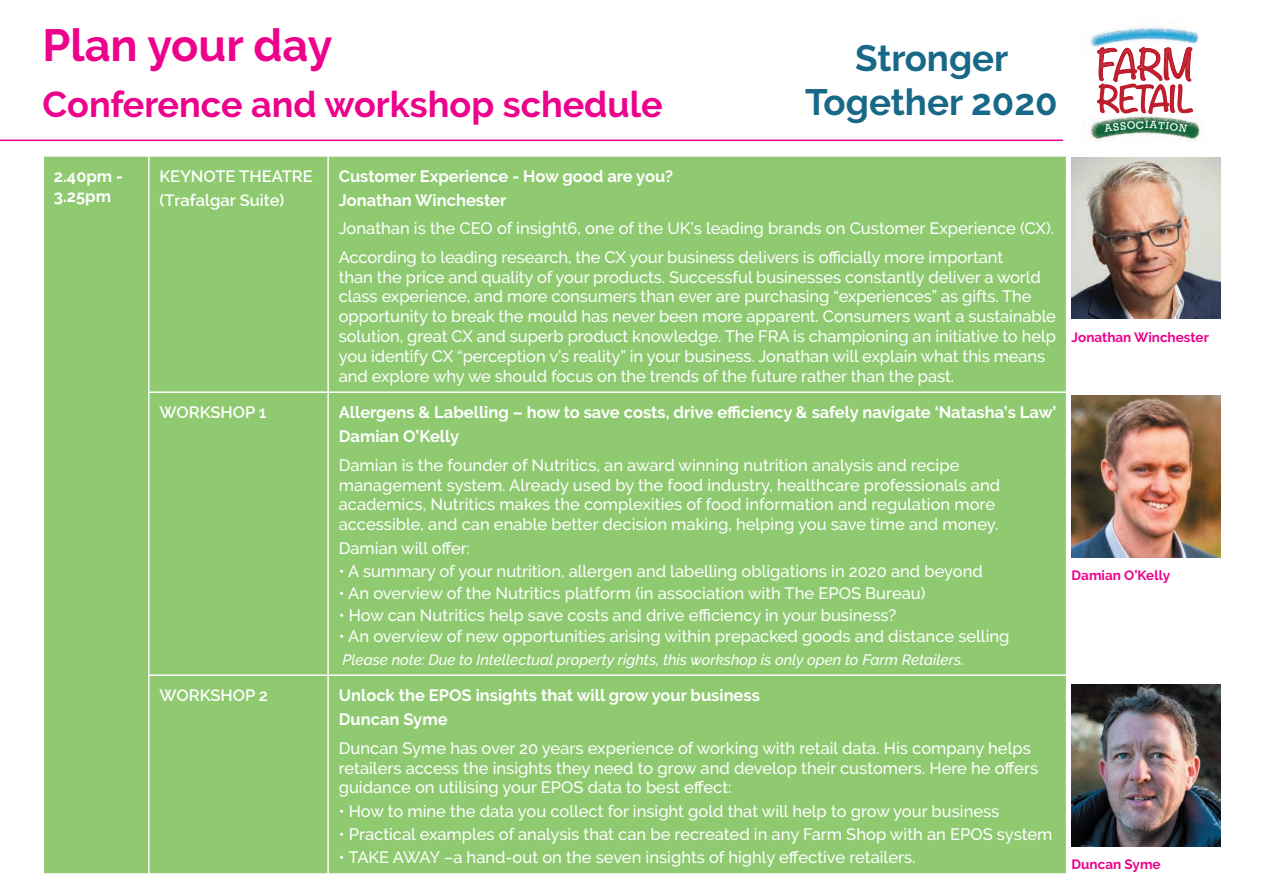
<style>
.page{position:relative;width:1263px;height:893px;background:#fff}
.page>*{position:absolute;margin:0;border:0;box-sizing:border-box;transform-origin:0 0}
.t1{font:700 45px "Raleway";color:#ed028c}
.t2{font:700 36.6px/44px "Raleway";color:#186887;text-align:center}
.t3{font:300 36.45px "Noteworthy";color:#be1d2c}
.t4{font:700 36px "Raleway";color:#ed028c}
.t5{font:300 31.65px "Noteworthy";color:#be1d2c}
.t6{font:500 16.5px/19.8px "Raleway";color:#fff}
.t7{font:700 16.5px/24px "Raleway";color:#fff}
.t8{font:600 16.5px/24px "Raleway";color:#fff}
.t9{font:italic 500 15px "Raleway";color:#fff}
.t10{font:700 13.5px "Raleway";color:#ed028c}
</style>
<div class="page">
<div style="left:44px;top:157px;width:1022px;height:716px;background:#8fca71"></div>
<hr style="left:148px;top:157px;width:2px;height:234px;background:#fff">
<hr style="left:327px;top:157px;width:2px;height:234px;background:#fff">
<hr style="left:148px;top:391px;width:180px;height:2px;background:#fff">
<hr style="left:148px;top:393px;width:2px;height:281px;background:#fff">
<hr style="left:328px;top:391px;width:739px;height:2px;background:#fff">
<hr style="left:327px;top:393px;width:2px;height:281px;background:#fff">
<hr style="left:148px;top:674px;width:180px;height:2px;background:#fff">
<hr style="left:148px;top:676px;width:2px;height:197px;background:#fff">
<hr style="left:328px;top:674px;width:739px;height:2px;background:#fff">
<hr style="left:327px;top:676px;width:2px;height:197px;background:#fff">
<img style="left:1088px;top:121px;width:113px;height:20px">
<img style="left:1090px;top:26px;width:109px;height:21px">
<hr style="left:0;top:140px;width:1063px;height:1px;background:#ed028c">
<img style="left:1071px;top:157px;width:149px;height:162px">
<img style="left:1071px;top:685px;width:149px;height:161px">
<img style="left:1071px;top:395px;width:149px;height:162px">
<svg style="left:1096px;top:47px;width:98px;height:87px"></svg>
<h1 class="t1" style="left:43px;top:20px;width:292px">Plan your day</h1>
<h3 class="t4" style="left:43px;top:84px;width:622px">Conference and workshop schedule</h3>
<h2 class="t2" style="left:805px;top:36px;width:254px">Stronger<br>Together 2020</h2>
<h3 class="t3" style="left:1097px;top:33px;width:97px">FARM</h3>
<h3 class="t5" style="left:1097px;top:71px;width:97px">RETAIL</h3>
<p class="t7" style="left:54px;top:166px;width:71px;line-height:19.8px">2.40pm -<br>3.25pm</p>
<p class="t8" style="left:159px;top:164px;width:155px">KEYNOTE THEATRE (Trafalgar Suite)</p>
<p class="t7" style="left:339px;top:164px;width:336px">Customer Experience - How good are you?<br>Jonathan Winchester</p>
<p class="t6" style="left:339px;top:214px;width:717px;line-height:28.3px">Jonathan is the CEO of insight6, one of the UK’s leading brands on Customer Experience (CX).<br>According to leading research, the CX your business delivers is officially more important</p>
<p class="t6" style="left:339px;top:267px;width:719px">than the price and quality of your products. Successful businesses constantly deliver a world class experience, and more consumers than ever are purchasing “experiences” as gifts. The opportunity to break the mould has never been more apparent. Consumers want a sustainable solution, great CX and superb product knowledge. The FRA is championing an initiative to help you identify CX “perception v’s reality” in your business. Jonathan will explain what this means and explore why we should focus on the trends of the future rather than the past.</p>
<p class="t8" style="left:159px;top:401px;width:109px">WORKSHOP 1</p>
<p class="t7" style="left:339px;top:401px;width:719px">Allergens &amp; Labelling – how to save costs, drive efficiency &amp; safely navigate ‘Natasha’s Law’<br>Damian O’Kelly</p>
<p class="t6" style="left:339px;top:455px;width:663px">Damian is the founder of Nutritics, an award winning nutrition analysis and recipe management system. Already used by the food industry, healthcare professionals and academics, Nutritics makes the complexities of food information and regulation more accessible, and can enable better decision making, helping you save time and money.</p>
<p class="t6" style="left:339px;top:538px;width:133px">Damian will offer:</p>
<p class="t6" style="left:339px;top:561px;width:646px">• A summary of your nutrition, allergen and labelling obligations in 2020 and beyond</p>
<p class="t6" style="left:339px;top:583px;width:588px">• An overview of the Nutritics platform (in association with The EPOS Bureau)</p>
<p class="t6" style="left:339px;top:605px;width:559px">• How can Nutritics help save costs and drive efficiency in your business?</p>
<p class="t6" style="left:339px;top:627px;width:672px">• An overview of new opportunities arising within prepacked goods and distance selling</p>
<p class="t9" style="left:342px;top:651px;width:623px">Please note: Due to Intellectual property rights, this workshop is only open to Farm Retailers.</p>
<p class="t8" style="left:159px;top:684px;width:110px">WORKSHOP 2</p>
<p class="t7" style="left:339px;top:684px;width:423px">Unlock the EPOS insights that will grow your business<br>Duncan Syme</p>
<p class="t6" style="left:339px;top:738px;width:701px">Duncan Syme has over 20 years experience of working with retail data. His company helps retailers access the insights they need to grow and develop their customers. Here he offers guidance on utilising your EPOS data to best effect:</p>
<p class="t6" style="left:339px;top:802px;width:662px">• How to mine the data you collect for insight gold that will help to grow your business</p>
<p class="t6" style="left:339px;top:825px;width:715px">• Practical examples of analysis that can be recreated in any Farm Shop with an EPOS system</p>
<p class="t6" style="left:339px;top:848px;width:578px">• TAKE AWAY –a hand-out on the seven insights of highly effective retailers.</p>
<p class="t10" style="left:1071px;top:329px;width:139px">Jonathan Winchester</p>
<p class="t10" style="left:1071px;top:567px;width:100px">Damian O’Kelly</p>
<p class="t10" style="left:1071px;top:856px;width:91px">Duncan Syme</p>
</div>
